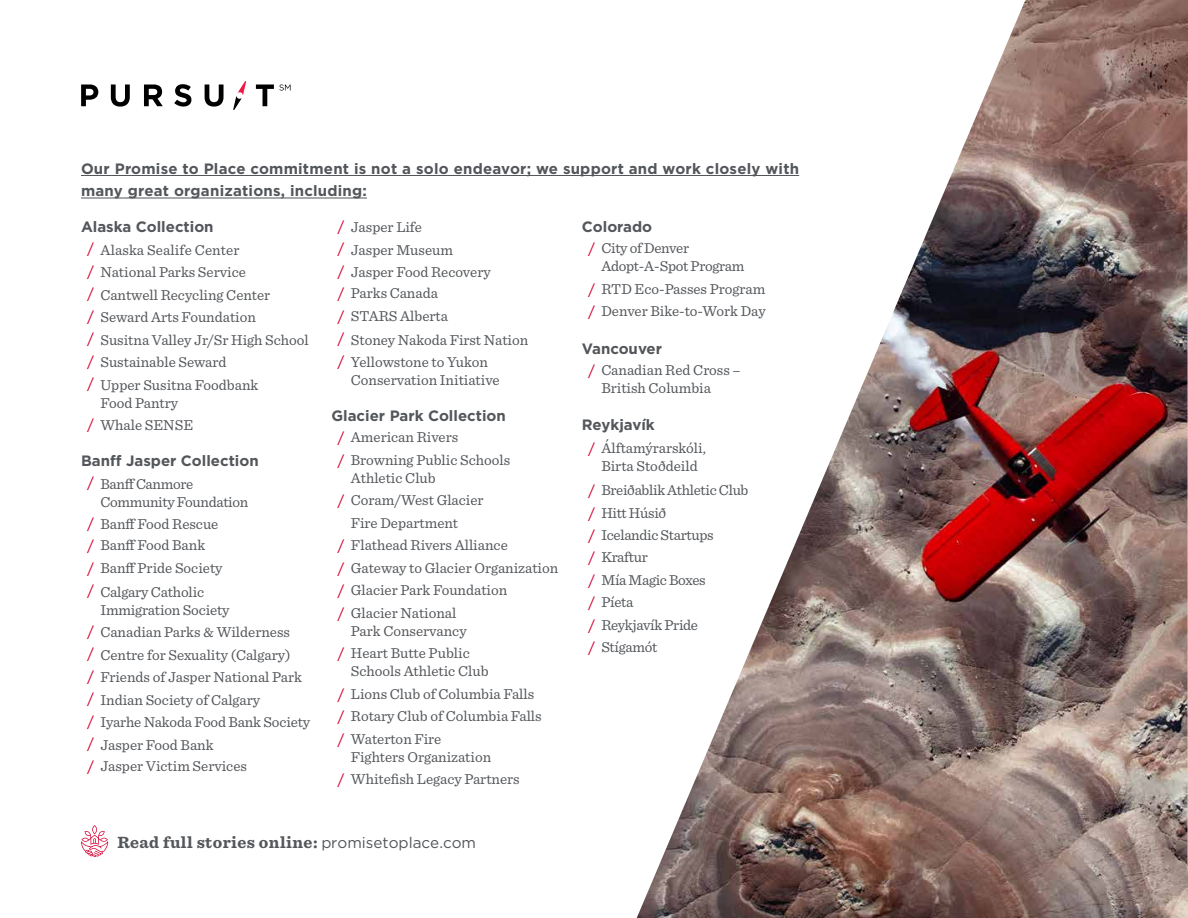
<style>
.page{position:relative;width:1188px;height:918px;background:#fff}
.page>*{position:absolute;margin:0;border:0;box-sizing:border-box;transform-origin:0 0}
.t1{font:700 16.95px "Sentinel";letter-spacing:.025em;color:#53565a}
.t2{font:15px/22.5px "Sentinel";color:#53565a}
.t3{font:700 15px/22.5px "Gotham";color:#53565a}
.t4{font:15px/22.5px "Sentinel";letter-spacing:-.02em;color:#53565a}
.s1{font-weight:500;color:#d50032}
.s2{font-family:"Gotham";font-weight:400;font-size:15.3px}
</style>
<div class="page">
<img style="left:637px;top:0;width:551px;height:918px">
<svg style="left:81px;top:85px;width:17px;height:21px"></svg>
<svg style="left:111px;top:85px;width:19px;height:22px"></svg>
<svg style="left:144px;top:85px;width:19px;height:21px"></svg>
<svg style="left:174px;top:84px;width:17px;height:23px"></svg>
<svg style="left:205px;top:85px;width:19px;height:22px"></svg>
<svg style="left:233px;top:81px;width:13px;height:29px"></svg>
<svg style="left:256px;top:85px;width:35px;height:21px"></svg>
<hr style="left:81px;top:175px;width:718px;height:1px;background:#53565a">
<hr style="left:81px;top:198px;width:286px;height:1px;background:#53565a">
<svg style="left:81px;top:825px;width:27px;height:32px"></svg>
<hr style="left:1187px;top:81px;width:1px;height:790px;background:#d1d3d4">
<p class="t3" style="left:81px;top:157px;width:720px">Our Promise to Place commitment is not a solo endeavor; we support and work closely with many great organizations, including:</p>
<p class="t3" style="left:81px;top:216px;width:134px">Alaska Collection</p>
<p class="t2" style="left:88px;top:238px;width:223px"><span class="s1">/</span> Alaska Sealife Center<br><span class="s1">/</span> National Parks Service<br><span class="s1">/</span> Cantwell Recycling Center<br><span class="s1">/</span> Seward Arts Foundation<br><span class="s1">/</span> Susitna Valley Jr/Sr High School <span class="s1">/</span> Sustainable Seward<br><span class="s1">/</span> Upper Susitna Foodbank</p>
<p class="t2" style="left:88px;top:391px;width:107px;text-align:center">Food Pantry<br><span class="s1">/</span> Whale SENSE</p>
<p class="t3" style="left:81px;top:450px;width:179px">Banff Jasper Collection</p>
<p class="t4" style="left:100px;top:474px;width:149px;line-height:18px;text-indent:-13px"><span class="s1">/</span> Banff Canmore<br>Community Foundation</p>
<p class="t2" style="left:88px;top:513px;width:132px;line-height:21px"><span class="s1">/</span> Banff Food Rescue <span class="s1">/</span> Banff Food Bank</p>
<p class="t2" style="left:88px;top:555px;width:136px;line-height:24px"><span class="s1">/</span> Banff Pride Society <span class="s1">/</span> Calgary Catholic</p>
<p class="t2" style="left:88px;top:598px;width:224px;text-indent:13px">Immigration Society<br><span class="s1">/</span> Canadian Parks &amp; Wilderness<br><span class="s1">/</span> Centre for Sexuality (Calgary)<br><span class="s1">/</span> Friends of Jasper National Park <span class="s1">/</span> Indian Society of Calgary<br><span class="s1">/</span> Iyarhe Nakoda Food Bank Society <span class="s1">/</span> Jasper Food Bank</p>
<p class="t2" style="left:88px;top:754px;width:161px"><span class="s1">/</span> Jasper Victim Services</p>
<p class="t2" style="left:338px;top:215px;width:154px"><span class="s1">/</span> Jasper Life<br><span class="s1">/</span> Jasper Museum<br><span class="s1">/</span> Jasper Food Recovery</p>
<p class="t2" style="left:338px;top:281px;width:111px"><span class="s1">/</span> Parks Canada <span class="s1">/</span> STARS Alberta</p>
<p class="t2" style="left:338px;top:328px;width:192px"><span class="s1">/</span> Stoney Nakoda First Nation <span class="s1">/</span> Yellowstone to Yukon</p>
<p class="t2" style="left:351px;top:368px;width:150px">Conservation Initiative</p>
<p class="t3" style="left:331px;top:405px;width:176px">Glacier Park Collection</p>
<p class="t2" style="left:338px;top:425px;width:174px"><span class="s1">/</span> American Rivers<br><span class="s1">/</span> Browning Public Schools</p>
<p class="t2" style="left:351px;top:466px;width:86px">Athletic Club</p>
<p class="t2" style="left:338px;top:488px;width:147px"><span class="s1">/</span> Coram/West Glacier</p>
<p class="t2" style="left:351px;top:511px;width:109px">Fire Department</p>
<p class="t2" style="left:338px;top:533px;width:171px"><span class="s1">/</span> Flathead Rivers Alliance</p>
<p class="t2" style="left:338px;top:556px;width:222px"><span class="s1">/</span> Gateway to Glacier Organization</p>
<p class="t2" style="left:338px;top:578px;width:171px"><span class="s1">/</span> Glacier Park Foundation</p>
<p class="t2" style="left:338px;top:601px;width:120px"><span class="s1">/</span> Glacier National</p>
<p class="t2" style="left:338px;top:619px;width:133px;text-align:right">Park Conservancy<br><span class="s1">/</span> Heart Butte Public</p>
<p class="t2" style="left:338px;top:659px;width:205px;text-indent:13px">Schools Athletic Club<br><span class="s1">/</span> Lions Club of Columbia Falls <span class="s1">/</span> Rotary Club of Columbia Falls <span class="s1">/</span> Waterton Fire</p>
<p class="t2" style="left:338px;top:745px;width:183px;text-indent:13px">Fighters Organization<br><span class="s1">/</span> Whitefish Legacy Partners</p>
<p class="t3" style="left:582px;top:216px;width:72px">Colorado</p>
<p class="t4" style="left:601px;top:239px;width:144px;line-height:18px;text-indent:-13px"><span class="s1">/</span> City of Denver<br>Adopt-A-Spot Program</p>
<p class="t2" style="left:589px;top:277px;width:179px"><span class="s1">/</span> RTD Eco-Passes Program <span class="s1">/</span> Denver Bike-to-Work Day</p>
<p class="t3" style="left:582px;top:337px;width:82px">Vancouver</p>
<p class="t2" style="left:601px;top:360px;width:141px;line-height:18px;text-indent:-13px"><span class="s1">/</span> Canadian Red Cross –<br>British Columbia</p>
<p class="t3" style="left:582px;top:414px;width:74px">Reykjavík</p>
<p class="t2" style="left:589px;top:438px;width:119px;line-height:18px;text-align:center"><span class="s1">/</span> Álftamýrarskóli,<br>Birta Stoðdeild</p>
<p class="t4" style="left:589px;top:478px;width:161px"><span class="s1">/</span> Breiðablik Athletic Club <span class="s1">/</span> Hitt Húsið<br><span class="s1">/</span> Icelandic Startups<br><span class="s1">/</span> Kraftur<br><span class="s1">/</span> Mía Magic Boxes<br><span class="s1">/</span> Píeta<br><span class="s1">/</span> Reykjavík Pride<br><span class="s1">/</span> Stígamót</p>
<p class="t1" style="left:117px;top:829px;width:360px">Read full stories online: <span class="s2">promisetoplace.com</span></p>
</div>
